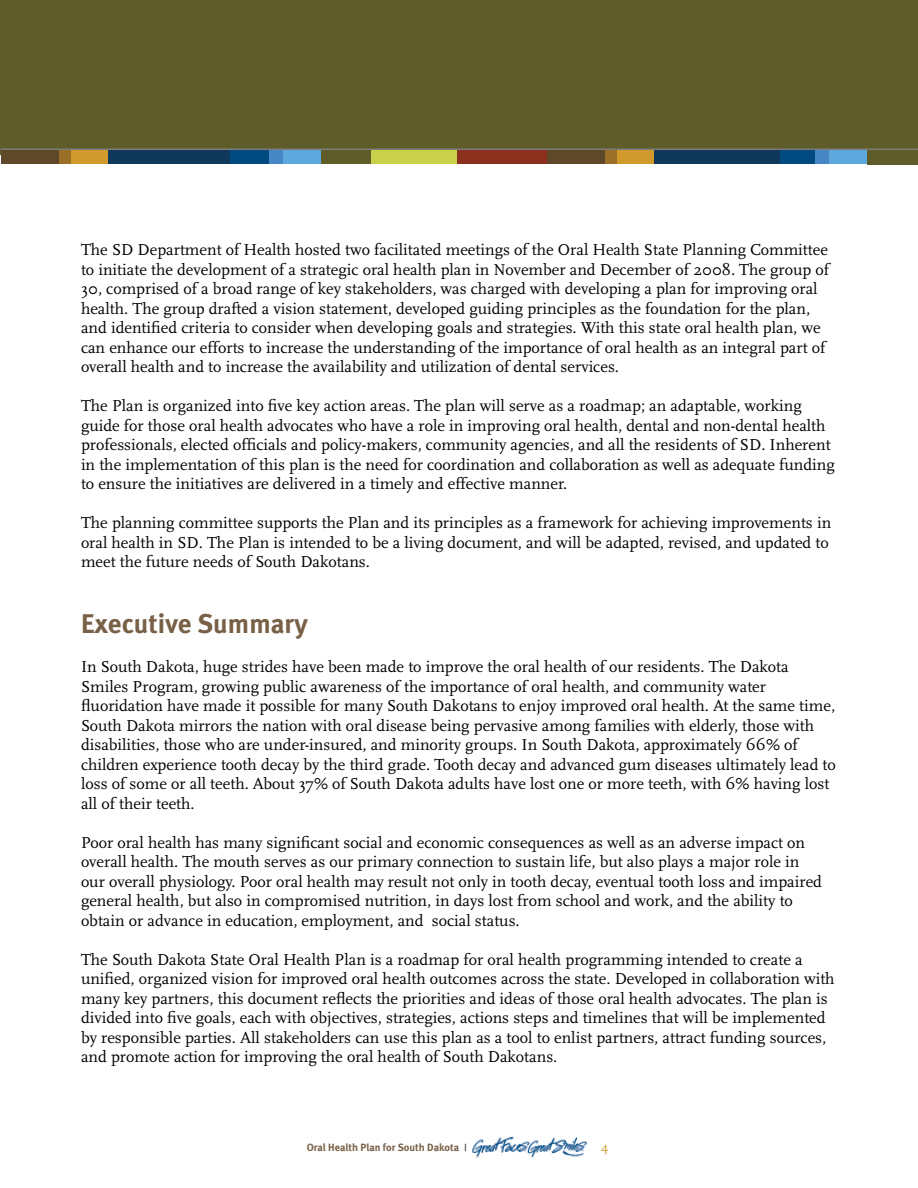
<style>
.page{position:relative;width:918px;height:1188px;background:#fff}
.page>*{position:absolute;margin:0;border:0;box-sizing:border-box;transform-origin:0 0}
.t1{font:700 27px "Meta";letter-spacing:.005em;color:#786047}
.t2{font:16.5px/19.5px "Scala";color:#000}
.t3{font:13.5px "Scala";color:#d09b2c}
.t4{font:700 10.5px "Meta";letter-spacing:.005em;color:#786047}
.s1{font-family:"Times";font-weight:400;color:#000}
</style>
<div class="page">
<div style="left:1px;top:1px;width:917px;height:154px;background:#5e5c29"></div>
<div style="left:1px;top:149px;width:59px;height:15px;background:#5f472a"></div>
<div style="left:59px;top:149px;width:13px;height:15px;background:#9a7026"></div>
<div style="left:108px;top:149px;width:127px;height:15px;background:#0f385a"></div>
<div style="left:230px;top:149px;width:40px;height:15px;background:#004a80"></div>
<div style="left:270px;top:149px;width:14px;height:15px;background:#4887c6"></div>
<div style="left:283px;top:149px;width:38px;height:15px;background:#5da9dd"></div>
<div style="left:321px;top:149px;width:52px;height:15px;background:#5e5c29"></div>
<div style="left:371px;top:149px;width:88px;height:15px;background:#c9d049"></div>
<div style="left:71px;top:149px;width:37px;height:15px;background:#d09b2c"></div>
<div style="left:457px;top:149px;width:92px;height:15px;background:#8c2f1c"></div>
<div style="left:547px;top:149px;width:59px;height:15px;background:#5f472a"></div>
<div style="left:605px;top:149px;width:13px;height:15px;background:#9a7026"></div>
<div style="left:654px;top:149px;width:127px;height:15px;background:#0f385a"></div>
<div style="left:780px;top:149px;width:36px;height:15px;background:#004a80"></div>
<div style="left:816px;top:149px;width:14px;height:15px;background:#4887c6"></div>
<div style="left:829px;top:149px;width:38px;height:15px;background:#5da9dd"></div>
<div style="left:867px;top:149px;width:51px;height:15px;background:#5e5c29"></div>
<div style="left:618px;top:149px;width:36px;height:15px;background:#d09b2c"></div>
<hr style="left:1px;top:148px;width:917px;height:2px;background:#7d7b7c">
<img style="left:472px;top:1136px;width:115px;height:22px">
<p class="t2" style="left:81px;top:240px;width:750px">The SD Department of Health hosted two facilitated meetings of the Oral Health State Planning Committee to initiate the development of a strategic oral health plan in November and December of 2008. The group of 30, comprised of a broad range of key stakeholders, was charged with developing a plan for improving oral health. The group drafted a vision statement, developed guiding principles as the foundation for the plan, and identified criteria to consider when developing goals and strategies. With this state oral health plan, we can enhance our efforts to increase the understanding of the importance of oral health as an integral part of overall health and to increase the availability and utilization of dental services.</p>
<p class="t2" style="left:81px;top:396px;width:755px">The Plan is organized into five key action areas. The plan will serve as a roadmap; an adaptable, working guide for those oral health advocates who have a role in improving oral health, dental and non-dental health professionals, elected officials and policy-makers, community agencies, and all the residents of SD. Inherent in the implementation of this plan is the need for coordination and collaboration as well as adequate funding to ensure the initiatives are delivered in a timely and effective manner.</p>
<p class="t2" style="left:81px;top:514px;width:752px">The planning committee supports the Plan and its principles as a framework for achieving improvements in oral health in SD. The Plan is intended to be a living document, and will be adapted, revised, and updated to meet the future needs of South Dakotans.</p>
<h1 class="t1" style="left:81px;top:607px;width:228px">Executive Summary</h1>
<p class="t2" style="left:81px;top:657px;width:756px">In South Dakota, huge strides have been made to improve the oral health of our residents. The Dakota Smiles Program, growing public awareness of the importance of oral health, and community water fluoridation have made it possible for many South Dakotans to enjoy improved oral health. At the same time, South Dakota mirrors the nation with oral disease being pervasive among families with elderly, those with disabilities, those who are under-insured, and minority groups. In South Dakota, approximately 66% of children experience tooth decay by the third grade. Tooth decay and advanced gum diseases ultimately lead to loss of some or all teeth. About 37% of South Dakota adults have lost one or more teeth, with 6% having lost all of their teeth.</p>
<p class="t2" style="left:81px;top:833px;width:743px">Poor oral health has many significant social and economic consequences as well as an adverse impact on overall health. The mouth serves as our primary connection to sustain life, but also plays a major role in our overall physiology. Poor oral health may result not only in tooth decay, eventual tooth loss and impaired general health, but also in compromised nutrition, in days lost from school and work, and the ability to obtain or advance in education, employment, and social status.</p>
<p class="t2" style="left:81px;top:950px;width:755px">The South Dakota State Oral Health Plan is a roadmap for oral health programming intended to create a unified, organized vision for improved oral health outcomes across the state. Developed in collaboration with many key partners, this document reflects the priorities and ideas of those oral health advocates. The plan is divided into five goals, each with objectives, strategies, actions steps and timelines that will be implemented by responsible parties. All stakeholders can use this plan as a tool to enlist partners, attract funding sources, and promote action for improving the oral health of South Dakotans.</p>
<p class="t4" style="left:307px;top:1141px;width:161px">Oral Health Plan for South Dakota <span class="s1">|</span></p>
<p class="t3" style="left:601px;top:1139px;width:9px">4</p>
</div>
